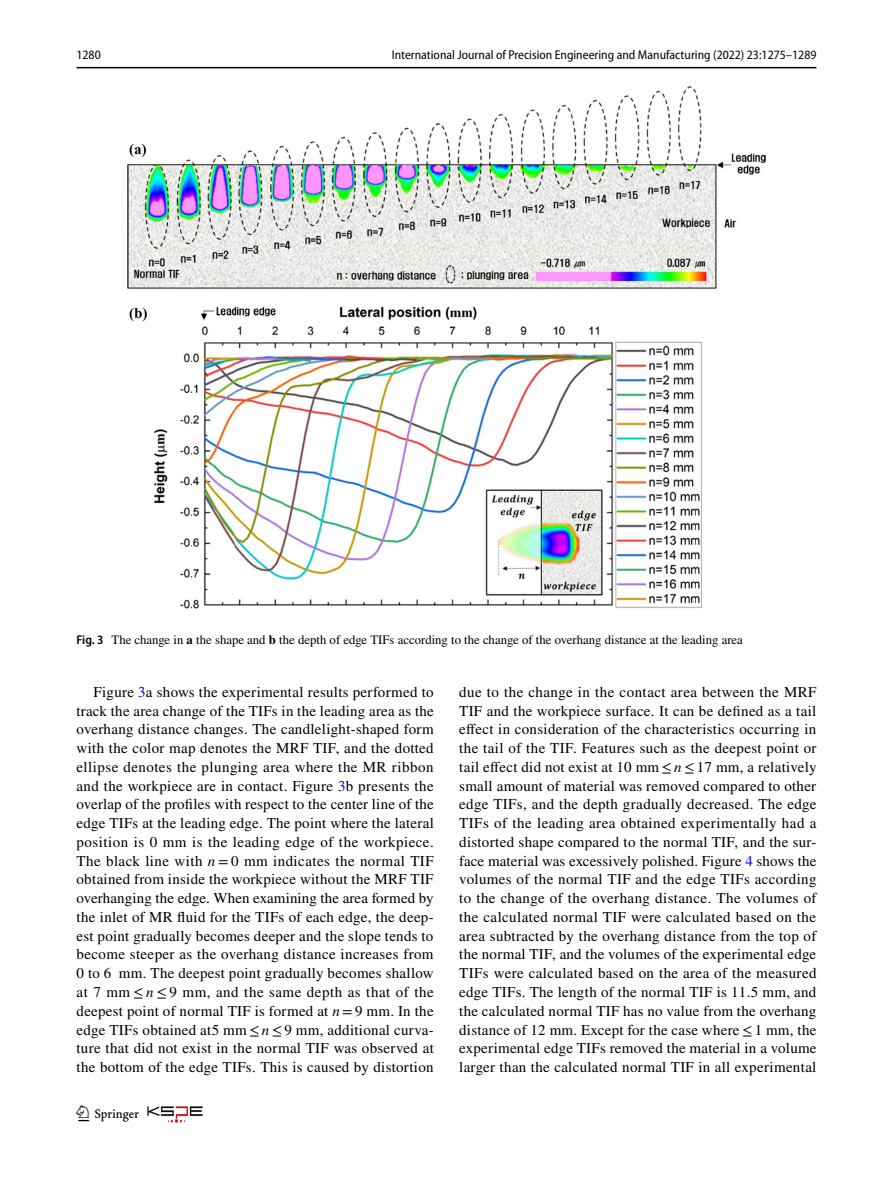
<style>
.page{position:relative;width:893px;height:1187px;background:#fff}
.page>*{position:absolute;margin:0;border:0;box-sizing:border-box;transform-origin:0 0}
.t1{font:22.5px "Springnew Regular 2";color:#000}
.t2{font:15px/18.8px "STIX";letter-spacing:.02em;color:#000;text-align:justify}
.t3{font:12.75px "STIX";color:#000}
.t4{font:semi-condensed 12.75px "Myriad Pro";color:#000}
.s1{font-family:"Myriad Pro";font-weight:600;font-stretch:semi-condensed}
.s2{font-weight:700}
.s3{color:#00f}
.s4{font-style:italic}
</style>
<div class="page">
<hr style="left:77px;top:67px;width:739px;height:1px;background:#000">
<img style="left:148px;top:1106px;width:54px;height:16px">
<img style="left:127px;top:87px;width:638px;height:521px">
<p class="t4" style="left:77px;top:48px;width:26px">1280</p>
<p class="t4" style="left:392px;top:48px;width:426px">International Journal of Precision Engineering and Manufacturing (2022) 23:1275–1289</p>
<p class="t3" style="left:77px;top:630px;width:668px"><span class="s1">Fig. 3</span> The change in <span class="s2">a</span> the shape and <span class="s2">b</span> the depth of edge TIFs according to the change of the overhang distance at the leading area</p>
<p class="t2" style="left:77px;top:683px;width:359px;text-indent:17px">Figure <span class="s3">3</span>a shows the experimental results performed to track the area change of the TIFs in the leading area as the overhang distance changes. The candlelight-shaped form with the color map denotes the MRF TIF, and the dotted ellipse denotes the plunging area where the MR ribbon and the workpiece are in contact. Figure <span class="s3">3</span>b presents the overlap of the profiles with respect to the center line of the edge TIFs at the leading edge. The point where the lateral position is 0 mm is the leading edge of the workpiece.<br>The black line with <span class="s4">n</span> = 0 mm indicates the normal TIF obtained from inside the workpiece without the MRF TIF overhanging the edge. When examining the area formed by the inlet of MR fluid for the TIFs of each edge, the deep&shy;est point gradually becomes deeper and the slope tends to become steeper as the overhang distance increases from 0 to 6 mm. The deepest point gradually becomes shallow at 7 mm ≤ <span class="s4">n</span> ≤ 9 mm, and the same depth as that of the deepest point of normal TIF is formed at <span class="s4">n</span>=9 mm. In the edge TIFs obtained at5 mm ≤<span class="s4">n</span>≤9 mm, additional curva&shy;ture that did not exist in the normal TIF was observed at the bottom of the edge TIFs. This is caused by distortion</p>
<p class="t2" style="left:459px;top:683px;width:359px">due to the change in the contact area between the MRF TIF and the workpiece surface. It can be defined as a tail effect in consideration of the characteristics occurring in the tail of the TIF. Features such as the deepest point or tail effect did not exist at 10 mm≤<span class="s4">n</span>≤17 mm, a relatively small amount of material was removed compared to other edge TIFs, and the depth gradually decreased. The edge TIFs of the leading area obtained experimentally had a distorted shape compared to the normal TIF, and the sur&shy;face material was excessively polished. Figure <span class="s3">4</span> shows the volumes of the normal TIF and the edge TIFs according to the change of the overhang distance. The volumes of the calculated normal TIF were calculated based on the area subtracted by the overhang distance from the top of the normal TIF, and the volumes of the experimental edge TIFs were calculated based on the area of the measured edge TIFs. The length of the normal TIF is 11.5 mm, and the calculated normal TIF has no value from the overhang distance of 12 mm. Except for the case where≤1 mm, the experimental edge TIFs removed the material in a volume larger than the calculated normal TIF in all experimental</p>
<h1 class="t1" style="left:79px;top:1096px;width:62px">1 3</h1>
</div>
